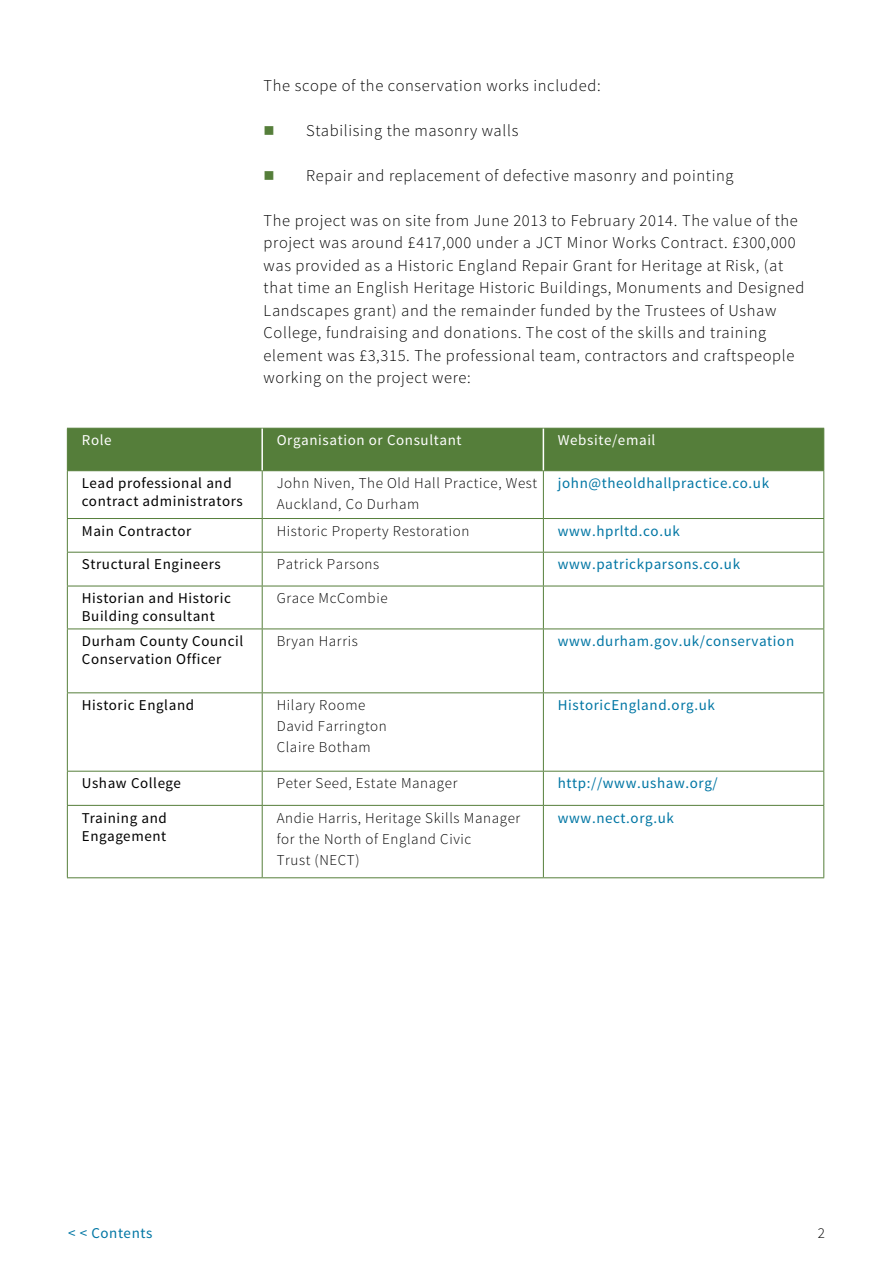
<style>
.page{position:relative;width:893px;height:1263px;background:#fff}
.page>*{position:absolute;margin:0;border:0;box-sizing:border-box;transform-origin:0 0}
.Body_text{font:300 16.5px/22.5px "Source Sans Pro";letter-spacing:.04em;color:#000}
.Body_text_-_BULLETS{font:300 16.5px "Source Sans Pro";letter-spacing:.04em;color:#000}
.Table_text{font:300 15px/21px "Source Sans Pro";letter-spacing:.04em;color:#000}
.Table_Heading_1{font:15px/18px "Source Sans Pro";letter-spacing:.04em;color:#000}
.Table_text-2{font:15px "Source Sans Pro";letter-spacing:.04em;color:#0076a4}
.Table_heading_WHITE{font:15px "Source Sans Pro";letter-spacing:.04em;color:#fff}
</style>
<div class="page">
<div style="left:68px;top:429px;width:755px;height:41px;background:#557e3a"></div>
<hr style="left:67px;top:471px;width:1px;height:47px;background:#557e3a">
<hr style="left:262px;top:471px;width:1px;height:47px;background:#557e3a">
<hr style="left:543px;top:471px;width:1px;height:47px;background:#557e3a">
<hr style="left:823px;top:471px;width:1px;height:47px;background:#557e3a">
<hr style="left:67px;top:518px;width:195px;height:1px;background:#557e3a">
<hr style="left:67px;top:519px;width:1px;height:33px;background:#557e3a">
<hr style="left:262px;top:518px;width:281px;height:1px;background:#557e3a">
<hr style="left:262px;top:519px;width:1px;height:33px;background:#557e3a">
<hr style="left:543px;top:518px;width:281px;height:1px;background:#557e3a">
<hr style="left:543px;top:519px;width:1px;height:33px;background:#557e3a">
<hr style="left:823px;top:519px;width:1px;height:33px;background:#557e3a">
<hr style="left:67px;top:552px;width:195px;height:1px;background:#557e3a">
<hr style="left:67px;top:552px;width:1px;height:34px;background:#557e3a">
<hr style="left:262px;top:552px;width:281px;height:1px;background:#557e3a">
<hr style="left:262px;top:552px;width:1px;height:34px;background:#557e3a">
<hr style="left:543px;top:552px;width:281px;height:1px;background:#557e3a">
<hr style="left:543px;top:552px;width:1px;height:34px;background:#557e3a">
<hr style="left:823px;top:552px;width:1px;height:34px;background:#557e3a">
<hr style="left:67px;top:586px;width:195px;height:1px;background:#557e3a">
<hr style="left:67px;top:586px;width:1px;height:42px;background:#557e3a">
<hr style="left:262px;top:586px;width:281px;height:1px;background:#557e3a">
<hr style="left:262px;top:586px;width:1px;height:42px;background:#557e3a">
<hr style="left:543px;top:586px;width:281px;height:1px;background:#557e3a">
<hr style="left:543px;top:586px;width:1px;height:42px;background:#557e3a">
<hr style="left:823px;top:586px;width:1px;height:42px;background:#557e3a">
<hr style="left:67px;top:628px;width:195px;height:1px;background:#557e3a">
<hr style="left:67px;top:629px;width:1px;height:63px;background:#557e3a">
<hr style="left:262px;top:628px;width:281px;height:1px;background:#557e3a">
<hr style="left:262px;top:629px;width:1px;height:63px;background:#557e3a">
<hr style="left:543px;top:628px;width:281px;height:1px;background:#557e3a">
<hr style="left:543px;top:629px;width:1px;height:63px;background:#557e3a">
<hr style="left:823px;top:629px;width:1px;height:63px;background:#557e3a">
<hr style="left:67px;top:692px;width:195px;height:1px;background:#557e3a">
<hr style="left:67px;top:693px;width:1px;height:78px;background:#557e3a">
<hr style="left:262px;top:692px;width:281px;height:1px;background:#557e3a">
<hr style="left:262px;top:693px;width:1px;height:78px;background:#557e3a">
<hr style="left:543px;top:692px;width:281px;height:1px;background:#557e3a">
<hr style="left:543px;top:693px;width:1px;height:78px;background:#557e3a">
<hr style="left:823px;top:693px;width:1px;height:78px;background:#557e3a">
<hr style="left:67px;top:771px;width:195px;height:1px;background:#557e3a">
<hr style="left:67px;top:771px;width:1px;height:34px;background:#557e3a">
<hr style="left:262px;top:771px;width:281px;height:1px;background:#557e3a">
<hr style="left:262px;top:771px;width:1px;height:34px;background:#557e3a">
<hr style="left:543px;top:771px;width:281px;height:1px;background:#557e3a">
<hr style="left:543px;top:771px;width:1px;height:34px;background:#557e3a">
<hr style="left:823px;top:771px;width:1px;height:34px;background:#557e3a">
<hr style="left:67px;top:805px;width:195px;height:1px;background:#557e3a">
<hr style="left:67px;top:806px;width:1px;height:71px;background:#557e3a">
<hr style="left:262px;top:805px;width:281px;height:1px;background:#557e3a">
<hr style="left:262px;top:806px;width:1px;height:71px;background:#557e3a">
<hr style="left:543px;top:805px;width:281px;height:1px;background:#557e3a">
<hr style="left:543px;top:806px;width:1px;height:71px;background:#557e3a">
<hr style="left:823px;top:806px;width:1px;height:71px;background:#557e3a">
<hr style="left:67px;top:877px;width:195px;height:1px;background:#557e3a">
<hr style="left:262px;top:877px;width:281px;height:1px;background:#557e3a">
<hr style="left:543px;top:877px;width:281px;height:1px;background:#557e3a">
<hr style="left:67px;top:428px;width:195px;height:1px;background:#557e3a">
<hr style="left:67px;top:429px;width:1px;height:41px;background:#557e3a">
<hr style="left:262px;top:428px;width:281px;height:1px;background:#557e3a">
<hr style="left:543px;top:428px;width:281px;height:1px;background:#557e3a">
<hr style="left:823px;top:429px;width:1px;height:41px;background:#557e3a">
<hr style="left:67px;top:470px;width:195px;height:1px;background:#557e3a">
<hr style="left:262px;top:470px;width:281px;height:1px;background:#557e3a">
<hr style="left:543px;top:470px;width:281px;height:1px;background:#557e3a">
<hr style="left:261px;top:429px;width:2px;height:41px;background:#fff">
<hr style="left:543px;top:429px;width:1px;height:41px;background:#fff">
<p class="Body_text" style="left:264px;top:74px;width:339px">The scope of the conservation works included:</p>
<p class="Body_text_-_BULLETS" style="left:306px;top:120px;width:214px">Stabilising the masonry walls</p>
<p class="Body_text_-_BULLETS" style="left:306px;top:165px;width:429px">Repair and replacement of defective masonry and pointing</p>
<p class="Body_text" style="left:264px;top:209px;width:542px">The project was on site from June 2013 to February 2014. The value of the project was around £417,000 under a JCT Minor Works Contract. £300,000 was provided as a Historic England Repair Grant for Heritage at Risk, (at that time an English Heritage Historic Buildings, Monuments and Designed Landscapes grant) and the remainder funded by the Trustees of Ushaw College, fundraising and donations. The cost of the skills and training element was £3,315. The professional team, contractors and craftspeople working on the project were:</p>
<h1 class="Table_heading_WHITE" style="left:82px;top:431px;width:31px">Role</h1>
<h1 class="Table_heading_WHITE" style="left:277px;top:431px;width:186px">Organisation or Consultant</h1>
<h1 class="Table_heading_WHITE" style="left:558px;top:431px;width:99px">Website/email</h1>
<h1 class="Table_Heading_1" style="left:82px;top:474px;width:162px">Lead professional and contract administrators</h1>
<p class="Table_text" style="left:277px;top:473px;width:262px">John Niven, The Old Hall Practice, West<br>Auckland, Co Durham</p>
<p class="Table_text-2" style="left:558px;top:474px;width:213px">john@theoldhallpractice.co.uk</p>
<h1 class="Table_Heading_1" style="left:82px;top:522px;width:111px">Main Contractor</h1>
<p class="Table_text" style="left:277px;top:520px;width:194px">Historic Property Restoration</p>
<p class="Table_text-2" style="left:558px;top:521px;width:123px">www.hprltd.co.uk</p>
<h1 class="Table_Heading_1" style="left:82px;top:556px;width:140px">Structural Engineers</h1>
<p class="Table_text" style="left:277px;top:554px;width:104px">Patrick Parsons</p>
<p class="Table_text-2" style="left:558px;top:555px;width:184px">www.patrickparsons.co.uk</p>
<h1 class="Table_Heading_1" style="left:82px;top:589px;width:150px">Historian and Historic<br>Building consultant</h1>
<p class="Table_text" style="left:277px;top:588px;width:112px">Grace McCombie</p>
<h1 class="Table_Heading_1" style="left:82px;top:632px;width:163px">Durham County Council<br>Conservation Officer</h1>
<p class="Table_text" style="left:277px;top:631px;width:83px">Bryan Harris</p>
<p class="Table_text-2" style="left:558px;top:632px;width:238px">www.durham.gov.uk/conservation</p>
<h1 class="Table_Heading_1" style="left:82px;top:696px;width:114px">Historic England</h1>
<p class="Table_text" style="left:277px;top:695px;width:90px">Hilary Roome</p>
<p class="Table_text" style="left:277px;top:716px;width:112px">David Farrington</p>
<p class="Table_text" style="left:277px;top:737px;width:96px">Claire Botham</p>
<p class="Table_text-2" style="left:558px;top:696px;width:158px">HistoricEngland.org.uk</p>
<h1 class="Table_Heading_1" style="left:82px;top:775px;width:101px">Ushaw College</h1>
<p class="Table_text" style="left:277px;top:773px;width:182px">Peter Seed, Estate Manager</p>
<p class="Table_text-2" style="left:558px;top:774px;width:161px">http://www.ushaw.org/</p>
<h1 class="Table_Heading_1" style="left:82px;top:809px;width:87px">Training and<br>Engagement</h1>
<p class="Table_text" style="left:277px;top:807px;width:245px">Andie Harris, Heritage Skills Manager for the North of England Civic<br>Trust (NECT)</p>
<p class="Table_text-2" style="left:558px;top:808px;width:117px">www.nect.org.uk</p>
<p class="Table_text-2" style="left:68px;top:1224px;width:86px">&lt; &lt; Contents</p>
<p class="Table_text" style="left:818px;top:1223px;width:9px">2</p>
</div>
